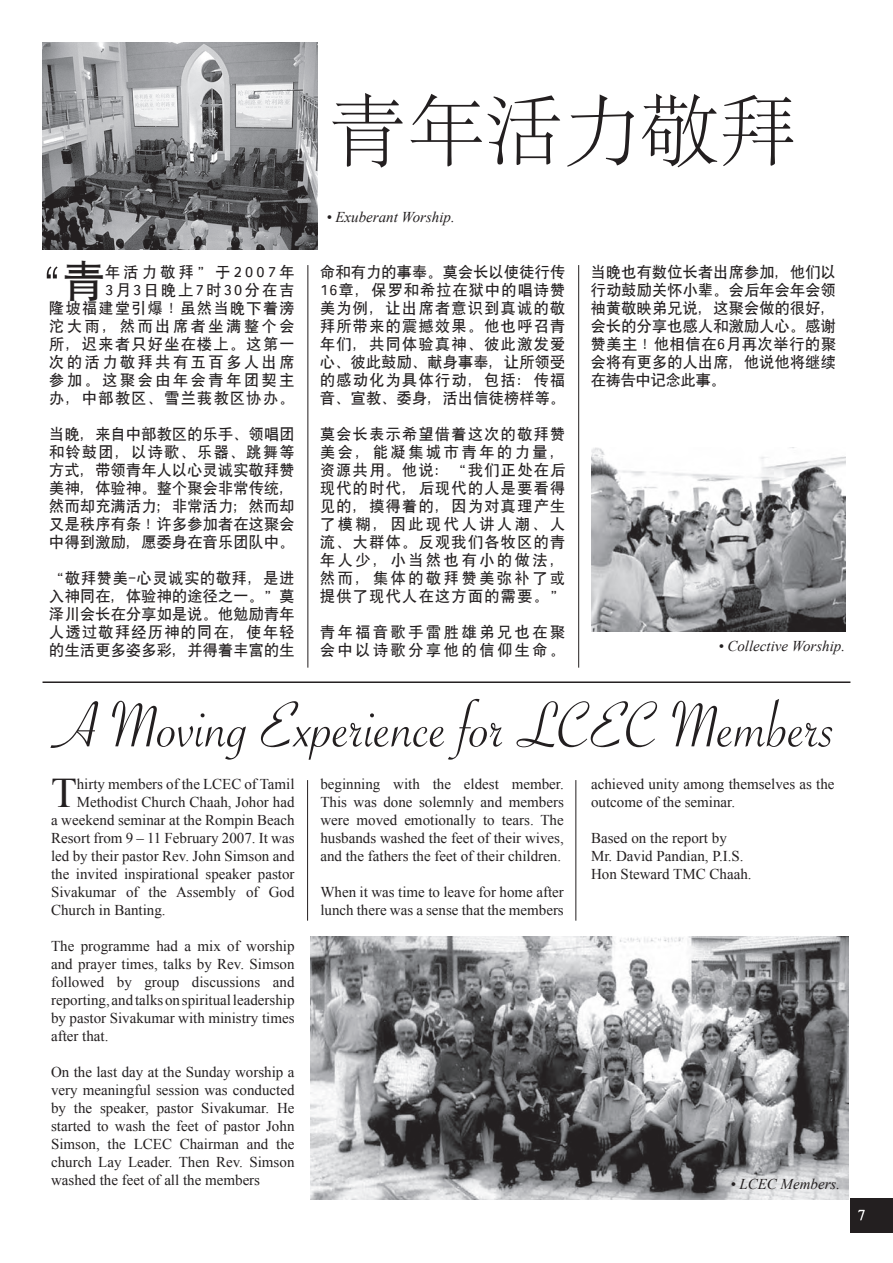
<style>
.page{position:relative;width:893px;height:1263px;background:#fff}
.page>*{position:absolute;margin:0;border:0;box-sizing:border-box;transform-origin:0 0}
.t1{font:300 78px "Adobe Song Std";color:#231f20}
.t2{font:69px "Savoye Let Plain";color:#231f20}
.t3{font:42.15px "Times New Roman";color:#231f20}
.t4{font:42px "SIL Hei Med Jian";color:#231f20}
.t5{font:15px/18px "Times New Roman";color:#231f20;text-align:justify}
.t6{font:15px/18px "SIL Hei Med Jian";letter-spacing:.095em;color:#231f20;text-align:justify}
.t7{font:15px/18px "SIL Hei Med Jian";letter-spacing:.18em;color:#231f20;text-align:right}
.t8{font:italic 15px "Times New Roman";color:#231f20}
.t9{font:15px "Times New Roman";color:#fff}
</style>
<div class="page">
<div style="left:850px;top:1198px;width:43px;height:34px;background:#231f20"></div>
<img style="left:43px;top:43px;width:275px;height:206px">
<hr style="left:307px;top:265px;width:1px;height:403px;background:#231f20">
<hr style="left:578px;top:265px;width:1px;height:403px;background:#231f20">
<svg style="left:47px;top:266px;width:11px;height:12px"></svg>
<img style="left:591px;top:448px;width:255px;height:184px">
<hr style="left:43px;top:681px;width:807px;height:2px;background:#231f20">
<img style="left:310px;top:937px;width:538px;height:262px">
<hr style="left:307px;top:780px;width:1px;height:141px;background:#231f20">
<hr style="left:575px;top:780px;width:1px;height:141px;background:#231f20">
<h1 class="t1" style="left:329px;top:90px;width:469px">青年活力敬拜</h1>
<h3 class="t4" style="left:63px;top:253px;width:43px">青</h3>
<p class="t7" style="left:49px;top:262px;width:247px">年活力敬拜”于2007年<br>3月3日晚上7时30分在吉<br>隆坡福建堂引爆！虽然当晚下着滂沱大雨，然而出席者坐满整个会所，迟来者只好坐在楼上。这第一次的活力敬拜共有五百多人出席参加。这聚会由年会青年团契主办，中部教区、雪兰莪教区协办。</p>
<p class="t6" style="left:49px;top:424px;width:247px">当晚，来自中部教区的乐手、领唱团和铃鼓团，以诗歌、乐器、跳舞等方式，带领青年人以心灵诚实敬拜赞美神，体验神。整个聚会非常传统，然而却充满活力；非常活力；然而却又是秩序有条！许多参加者在这聚会中得到激励，愿委身在音乐团队中。</p>
<p class="t6" style="left:49px;top:568px;width:247px">“敬拜赞美-心灵诚实的敬拜，是进入神同在，体验神的途径之一。”莫泽川会长在分享如是说。他勉励青年人透过敬拜经历神的同在，使年轻的生活更多姿多彩，并得着丰富的生</p>
<p class="t8" style="left:326px;top:208px;width:130px">• Exuberant Worship.</p>
<p class="t6" style="left:320px;top:262px;width:247px">命和有力的事奉。莫会长以使徒行传16章，保罗和希拉在狱中的唱诗赞美为例，让出席者意识到真诚的敬拜所带来的震撼效果。他也呼召青年们，共同体验真神、彼此激发爱心、彼此鼓励、献身事奉，让所领受的感动化为具体行动，包括：传福音、宣教、委身，活出信徒榜样等。</p>
<p class="t6" style="left:320px;top:424px;width:247px">莫会长表示希望借着这次的敬拜赞美会，能凝集城市青年的力量，资源共用。他说：“我们正处在后现代的时代，后现代的人是要看得见的，摸得着的，因为对真理产生了模糊，因此现代人讲人潮、人流、大群体。反观我们各牧区的青年人少，小当然也有小的做法，然而，集体的敬拜赞美弥补了或提供了现代人在这方面的需要。”</p>
<p class="t7" style="left:320px;top:622px;width:247px;text-align:left">青年福音歌手雷胜雄弟兄也在聚会中以诗歌分享他的信仰生命。</p>
<p class="t6" style="left:591px;top:262px;width:247px">当晚也有数位长者出席参加，他们以行动鼓励关怀小辈。会后年会年会领袖黄敬映弟兄说，这聚会做的很好，会长的分享也感人和激励人心。感谢赞美主！他相信在6月再次举行的聚会将有更多的人出席，他说他将继续在祷告中记念此事。</p>
<p class="t8" style="left:718px;top:637px;width:128px">• Collective Worship.</p>
<h2 class="t2" style="left:53px;top:679px;width:784px">A Moving Experience for LCEC Members</h2>
<h3 class="t3" style="left:51px;top:768px;width:27px">T</h3>
<p class="t5" style="left:77px;top:774px;width:219px">hirty members of the LCEC of Tamil</p>
<p class="t5" style="left:320px;top:774px;width:245px">beginning with the eldest member.<br>This was done solemnly and members were moved emotionally to tears. The husbands washed the feet of their wives, and the fathers the feet of their children.</p>
<p class="t5" style="left:320px;top:882px;width:245px">When it was time to leave for home after lunch there was a sense that the members</p>
<p class="t5" style="left:591px;top:774px;width:245px">achieved unity among themselves as the outcome of the seminar.</p>
<p class="t5" style="left:591px;top:828px;width:162px;text-align:left">Based on the report by<br>Mr. David Pandian, P.I.S.<br>Hon Steward TMC Chaah.</p>
<p class="t5" style="left:77px;top:792px;width:219px">Methodist Church Chaah, Johor had</p>
<p class="t5" style="left:51px;top:810px;width:245px">a weekend seminar at the Rompin Beach</p>
<p class="t5" style="left:51px;top:828px;width:245px">Resort from 9 – 11 February 2007. It was</p>
<p class="t5" style="left:51px;top:846px;width:245px">led by their pastor Rev. John Simson and</p>
<p class="t5" style="left:51px;top:864px;width:245px">the invited inspirational speaker pastor</p>
<p class="t5" style="left:51px;top:882px;width:245px">Sivakumar of the Assembly of God</p>
<p class="t5" style="left:51px;top:900px;width:116px">Church in Banting.</p>
<p class="t5" style="left:51px;top:936px;width:245px">The programme had a mix of worship and prayer times, talks by Rev. Simson followed by group discussions and reporting, and talks on spiritual leadership by pastor Sivakumar with ministry times after that.</p>
<p class="t5" style="left:51px;top:1062px;width:245px">On the last day at the Sunday worship a very meaningful session was conducted by the speaker, pastor Sivakumar. He started to wash the feet of pastor John Simson, the LCEC Chairman and the church Lay Leader. Then Rev. Simson washed the feet of all the members</p>
<p class="t8" style="left:730px;top:1175px;width:111px">• LCEC Members.</p>
<p class="t9" style="left:858px;top:1207px;width:9px">7</p>
</div>
